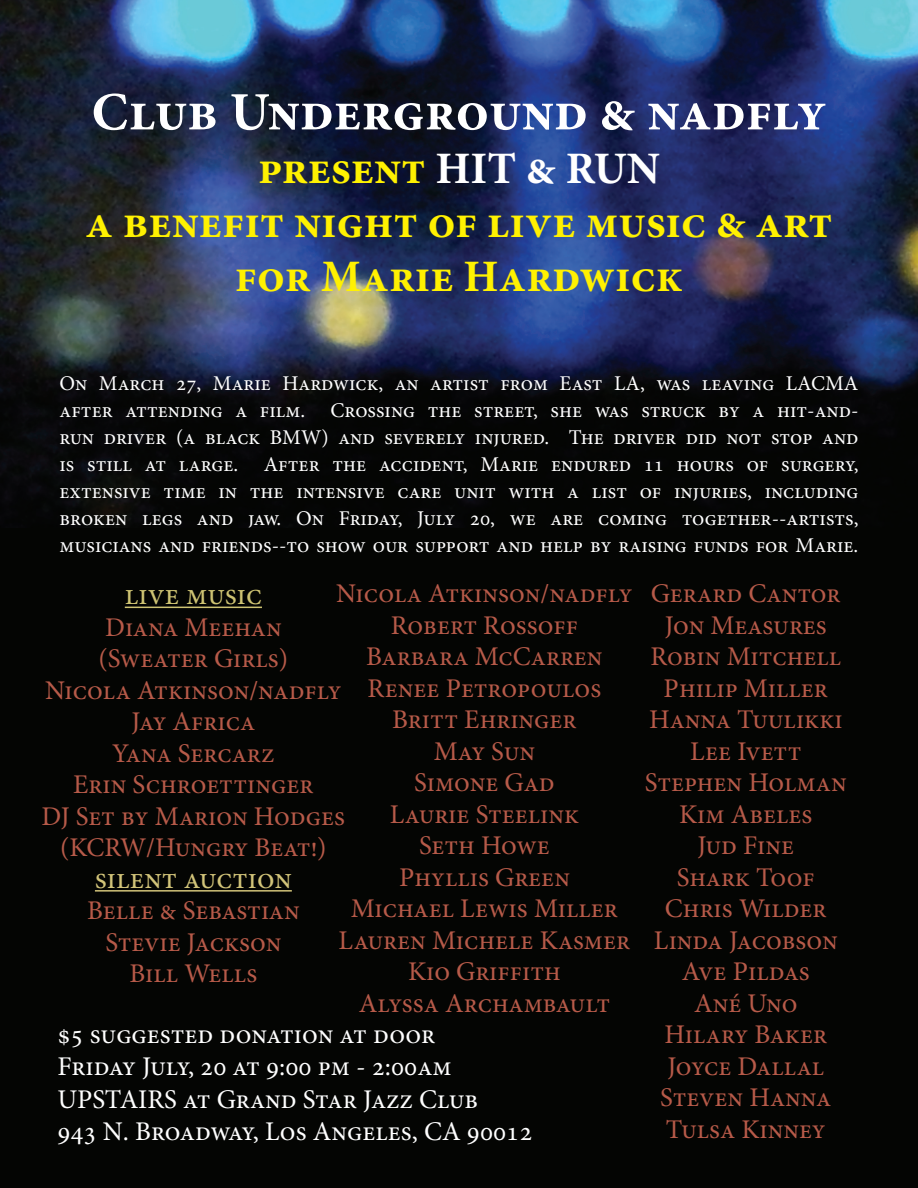
<style>
.page{position:relative;width:918px;height:1188px;background:#fff}
.page>*{position:absolute;margin:0;border:0;box-sizing:border-box;transform-origin:0 0}
.t1{font:700 54px "Minion Pro";color:#fff}
.t2{font:700 45px/54px "Minion Pro";color:#fff101;text-align:center}
.t3{font:30px "Minion Pro";color:#d2c479}
.t4{font:30px "Minion Pro";color:#cec372}
.t5{font:27px/31.5px "Minion Pro";color:#b75a49;text-align:center}
.t6{font:27px/32.4px "Minion Pro";color:#fff}
.t7{font:21px/27px "Minion Pro";color:#fff;text-align:justify}
.s1{color:#fff}
</style>
<div class="page">
<div style="left:0;top:510px;width:918px;height:678px;background:#040503"></div>
<img style="left:0;top:0;width:918px;height:525px">
<hr style="left:125px;top:607px;width:137px;height:1px;background:#cec372">
<hr style="left:95px;top:890px;width:197px;height:2px;background:#d2c479">
<h1 class="t1" style="left:91px;top:74px;width:737px">Club Underground &amp; nadfly</h1>
<h2 class="t2" style="left:85px;top:141px;width:749px">present <span class="s1">HIT &amp; RUN<br></span>a benefit night of live music &amp; art for Marie Hardwick</h2>
<p class="t7" style="left:60px;top:370px;width:801px">On March 27, Marie Hardwick, an artist from East LA, was leaving LACMA after attending a film. Crossing the street, she was struck by a hit-and&shy;run driver (a black BMW) and severely injured. The driver did not stop and is still at large. After the accident, Marie endured 11 hours of surgery, extensive time in the intensive care unit with a list of injuries, including broken legs and jaw. On Friday, July 20, we are coming together--artists, musicians and friends--to show our support and help by raising funds for Marie.</p>
<p class="t5" style="left:336px;top:578px;width:298px">Nicola Atkinson/nadfly<br>Robert Rossoff<br>Barbara McCarren<br>Renee Petropoulos<br>Britt Ehringer<br>May Sun<br>Simone Gad<br>Laurie Steelink<br>Seth Howe<br>Phyllis Green<br>Michael Lewis Miller<br>Lauren Michele Kasmer<br>Kio Griffith<br>Alyssa Archambault</p>
<p class="t5" style="left:645px;top:578px;width:203px">Gerard Cantor<br>Jon Measures<br>Robin Mitchell<br>Philip Miller<br>Hanna Tuulikki<br>Lee Ivett<br>Stephen Holman<br>Kim Abeles<br>Jud Fine<br>Shark Toof<br>Chris Wilder<br>Linda Jacobson<br>Ave Pildas<br>Ané Uno<br>Hilary Baker<br>Joyce Dallal<br>Steven Hanna<br>Tulsa Kinney</p>
<p class="t4" style="left:125px;top:575px;width:139px">live music</p>
<p class="t5" style="left:41px;top:612px;width:305px">Diana Meehan<br>(Sweater Girls)<br>Nicola Atkinson/nadfly<br>Jay Africa<br>Yana Sercarz<br>Erin Schroettinger<br>DJ Set by Marion Hodges (KCRW/Hungry Beat!)</p>
<p class="t3" style="left:95px;top:858px;width:198px">silent auction</p>
<p class="t5" style="left:87px;top:895px;width:214px">Belle &amp; Sebastian<br>Stevie Jackson<br>Bill Wells</p>
<p class="t6" style="left:57px;top:1018px;width:477px">$5 suggested donation at door<br>Friday July, 20 at 9:00 pm - 2:00am UPSTAIRS at Grand Star Jazz Club<br>943 N. Broadway, Los Angeles, CA 90012</p>
</div>
